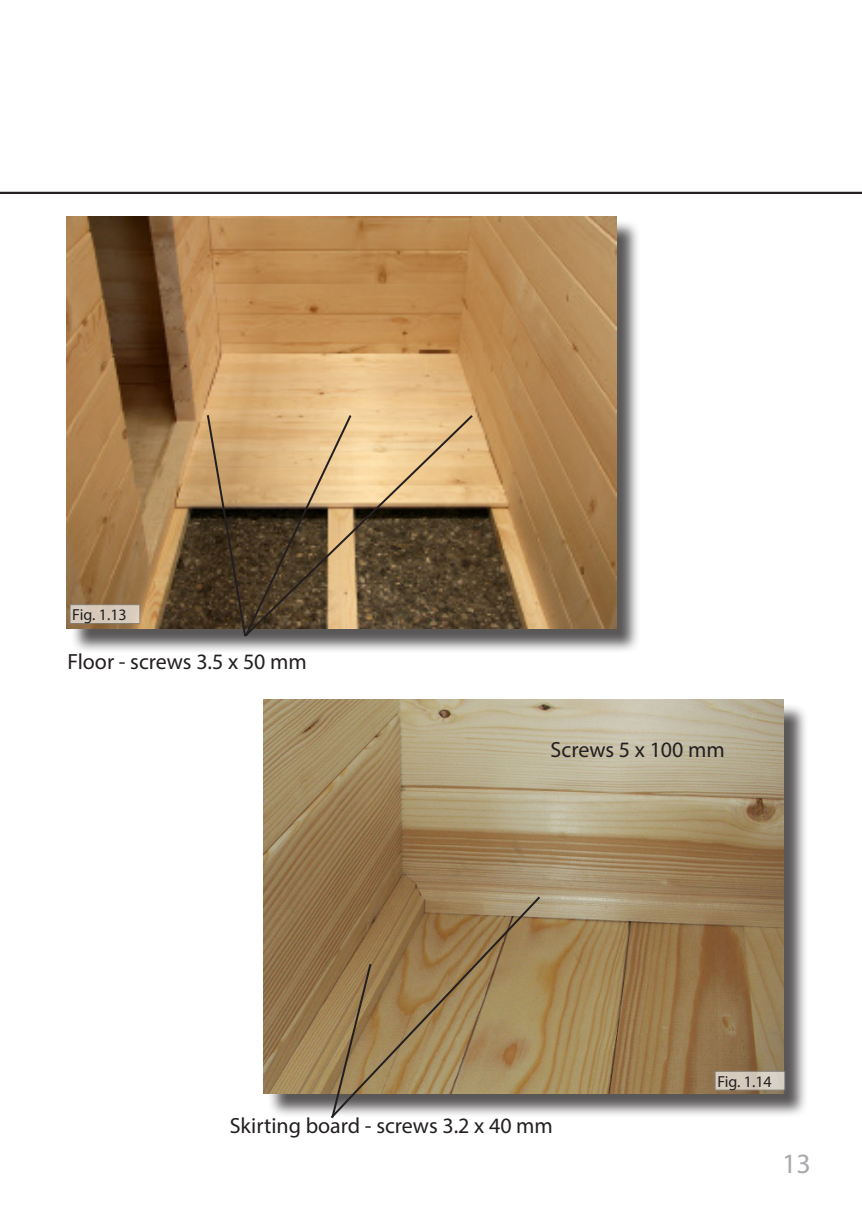
<style>
.page{position:relative;width:862px;height:1214px;background:#fff}
.page>*{position:absolute;margin:0;border:0;box-sizing:border-box;transform-origin:0 0}
.t1{font:28px "Myriad Pro";color:#a8a9ad}
.t2{font:22px "Myriad Pro";color:#231f20}
.t3{font:16px "Myriad Pro";color:#231f20}
</style>
<div class="page">
<div style="left:266px;top:702px;width:542px;height:416px;background:#231f20;opacity:.75"></div>
<img style="left:264px;top:699px;width:519px;height:394px">
<div style="left:70px;top:220px;width:570px;height:433px;background:#231f20;opacity:.75"></div>
<img style="left:67px;top:216px;width:549px;height:412px">
<hr style="left:0;top:192px;width:862px;height:2px;background:#231f20">
<div style="left:69px;top:604px;width:71px;height:20px;background:#d8cbbd;border:1px solid #808285"></div>
<div style="left:714px;top:1070px;width:71px;height:20px;background:#d6ccbf;border:1px solid #808285"></div>
<svg style="left:329px;top:894px;width:213px;height:225px;background:#9b825c"></svg>
<svg style="left:205px;top:413px;width:37px;height:225px;background:#735b3e"></svg>
<svg style="left:242px;top:413px;width:233px;height:225px;background:#957c59"></svg>
<p class="t3" style="left:72px;top:605px;width:56px">Fig. 1.13</p>
<p class="t2" style="left:67px;top:648px;width:241px">Floor - screws 3.5 x 50 mm</p>
<p class="t2" style="left:550px;top:736px;width:176px">Screws 5 x 100 mm</p>
<p class="t2" style="left:230px;top:1112px;width:325px">Skirting board - screws 3.2 x 40 mm</p>
<p class="t3" style="left:717px;top:1071px;width:56px">Fig. 1.14</p>
<p class="t1" style="left:782px;top:1146px;width:30px">13</p>
</div>
